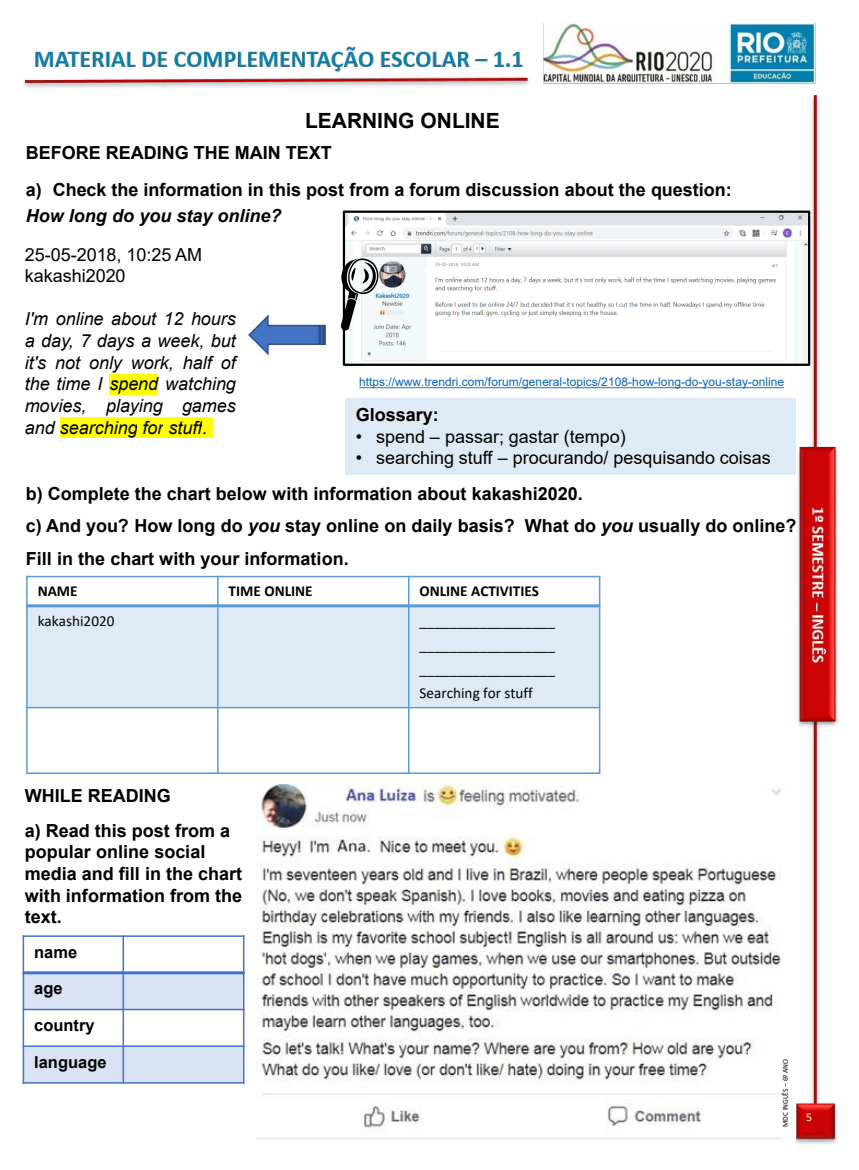
<style>
.page{position:relative;width:859px;height:1170px;background:#fff}
.page>*{position:absolute;margin:0;border:0;box-sizing:border-box;transform-origin:0 0}
.t1{font:700 21px "Arial";color:#000}
.t2{font:700 18px/21.6px "Arial";color:#000}
.t3{font:italic 18px/21.6px "Arial";color:#000;text-align:justify}
.t4{font:18px/21.6px "Arial";color:#000}
.t5{font:italic 700 18px "Arial";color:#000}
.t6{font:700 16.5px "Arial";color:#000}
.t7{font:15.15px/24.3px "Calibri";color:#000;text-align:justify}
.t8{font:700 15.15px "Calibri";color:#000}
.t9{font:12px "Arial";letter-spacing:.005em;color:#0563c1}
.t10{font:12px "Calibri";color:#fff}
.t11{font:7.5px "Calibri";color:#000}
.s1{font-style:inherit}
.s2{font-style:italic}
</style>
<div class="page">
<img style="left:22px;top:23px;width:816px;height:1121px">
<img style="left:346px;top:213px;width:461px;height:150px">
<div style="left:343px;top:210px;width:467px;height:156px;border:2px solid #000"></div>
<svg style="left:341px;top:256px;width:38px;height:74px"></svg>
<svg style="left:247px;top:312px;width:80px;height:45px"></svg>
<div style="left:109px;top:374px;width:49px;height:20px;background:#ff0"></div>
<div style="left:60px;top:417px;width:78px;height:20px;background:#ff0"></div>
<hr style="left:138px;top:417px;width:4px;height:20px;background:#ff0">
<div style="left:142px;top:417px;width:21px;height:20px;background:#ff0"></div>
<div style="left:163px;top:417px;width:5px;height:20px;background:#ff0"></div>
<div style="left:168px;top:417px;width:35px;height:20px;background:#ff0"></div>
<div style="left:203px;top:417px;width:5px;height:20px;background:#ff0"></div>
<div style="left:208px;top:417px;width:5px;height:20px;background:#ff0"></div>
<svg style="left:359px;top:387px;width:425px;height:1px"></svg>
<div style="left:27px;top:605px;width:191px;height:102px;background:#deebf6"></div>
<div style="left:218px;top:605px;width:191px;height:102px;background:#deebf6"></div>
<div style="left:409px;top:605px;width:191px;height:102px;background:#deebf6"></div>
<hr style="left:217px;top:575px;width:2px;height:198px;background:#5b9bd5">
<hr style="left:408px;top:575px;width:1px;height:198px;background:#5b9bd5">
<hr style="left:26px;top:604px;width:574px;height:3px;background:#5b9bd5">
<hr style="left:26px;top:706px;width:574px;height:2px;background:#5b9bd5">
<hr style="left:26px;top:575px;width:2px;height:198px;background:#5b9bd5">
<hr style="left:599px;top:575px;width:1px;height:198px;background:#5b9bd5">
<hr style="left:26px;top:575px;width:574px;height:2px;background:#5b9bd5">
<hr style="left:26px;top:772px;width:574px;height:1px;background:#5b9bd5">
<div style="left:345px;top:398px;width:450px;height:76px;background:#deebf7"></div>
<div style="left:23px;top:972px;width:100px;height:37px;background:#dae3f3"></div>
<div style="left:123px;top:972px;width:121px;height:37px;background:#dae3f3"></div>
<div style="left:23px;top:1046px;width:100px;height:36px;background:#dae3f3"></div>
<div style="left:123px;top:1046px;width:121px;height:36px;background:#dae3f3"></div>
<hr style="left:123px;top:935px;width:1px;height:148px;background:#4472c4">
<hr style="left:23px;top:971px;width:221px;height:3px;background:#4472c4">
<hr style="left:23px;top:1008px;width:221px;height:2px;background:#4472c4">
<hr style="left:23px;top:1045px;width:221px;height:1px;background:#4472c4">
<hr style="left:23px;top:935px;width:1px;height:148px;background:#4472c4">
<hr style="left:243px;top:935px;width:1px;height:148px;background:#4472c4">
<hr style="left:23px;top:935px;width:221px;height:1px;background:#4472c4">
<hr style="left:23px;top:1082px;width:221px;height:1px;background:#4472c4">
<img style="left:256px;top:784px;width:539px;height:360px">
<p class="t1" style="left:305px;top:106px;width:196px">LEARNING ONLINE</p>
<p class="t2" style="left:26px;top:142px;width:308px">BEFORE READING THE MAIN TEXT</p>
<p class="t2" style="left:26px;top:179px;width:708px">a) Check the information in this post from a forum discussion about the question:</p>
<p class="t5" style="left:26px;top:203px;width:257px">How long do you stay online?</p>
<p class="t4" style="left:25px;top:243px;width:179px">25-05-2018, 10:25 AM kakashi2020</p>
<p class="t3" style="left:25px;top:308px;width:213px">I'm online about 12 hours a day, 7 days a week, but it's not only work, half of the time I spend watching movies, playing games and searching for stuff.</p>
<p class="t9" style="left:359px;top:373px;width:426px">https://www.trendri.com/forum/general-topics/2108-how-long-do-you-stay-online</p>
<p class="t2" style="left:356px;top:404px;width:84px">Glossary:</p>
<p class="t4" style="left:356px;top:425px;width:271px"><span class="s1">•</span> spend <span class="s1">–</span> passar; gastar (tempo)</p>
<p class="t4" style="left:356px;top:447px;width:416px"><span class="s1">•</span> searching stuff <span class="s1">–</span> procurando/ pesquisando coisas</p>
<p class="t2" style="left:26px;top:477px;width:772px;line-height:32.4px">b) Complete the chart below with information about kakashi2020.<br>c) And you? How long do <span class="s2">you</span> stay online on daily basis? What do <span class="s2">you</span> usually do online?<br>Fill in the chart with your information.</p>
<p class="t8" style="left:38px;top:580px;width:41px">NAME</p>
<p class="t8" style="left:229px;top:580px;width:85px">TIME ONLINE</p>
<p class="t8" style="left:420px;top:580px;width:121px">ONLINE ACTIVITIES</p>
<p class="t7" style="left:38px;top:608px;width:78px">kakashi2020</p>
<p class="t7" style="left:420px;top:608px;width:137px">__________________ __________________ __________________ Searching for stuff</p>
<p class="t2" style="left:25px;top:778px;width:207px;line-height:34.5px">WHILE READING<br>a) Read this post from a</p>
<p class="t2" style="left:25px;top:841px;width:219px">popular online social media and fill in the chart with information from the text.</p>
<p class="t6" style="left:34px;top:940px;width:45px">name</p>
<p class="t6" style="left:34px;top:976px;width:30px">age</p>
<p class="t6" style="left:34px;top:1013px;width:62px">country</p>
<p class="t6" style="left:34px;top:1050px;width:74px">language</p>
<p class="t11" style="left:780px;top:1126px;width:70px;rotate:-90deg">MDC INGLÊS – 6º ANO</p>
<p class="t10" style="left:806px;top:1108px;width:8px">5</p>
</div>
